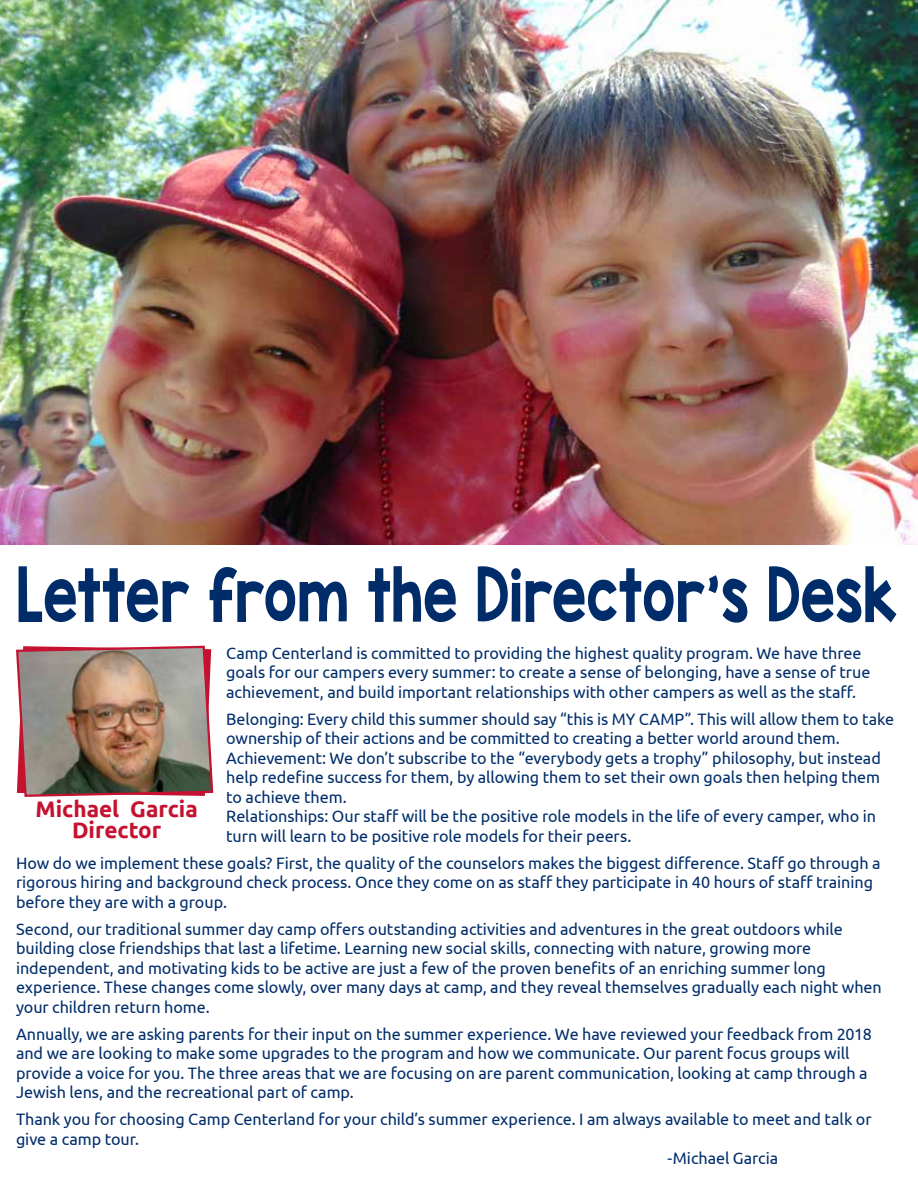
<style>
.page{position:relative;width:918px;height:1188px;background:#fff}
.page>*{position:absolute;margin:0;border:0;box-sizing:border-box;transform-origin:0 0}
.t1{font:62.85px "KG Blank Space Solid";color:#002d6a;scale:.8 1}
.t2{font:700 22.5px/21px "Ubuntu";color:#c41230;text-align:center}
.t3{font:16.5px/19.5px "Ubuntu";letter-spacing:-.005em;color:#002d6a}
</style>
<div class="page">
<img style="left:16px;top:645px;width:198px;height:152px">
<img style="left:0;top:0;width:918px;height:544px">
<h1 class="t1" style="left:17px;top:553px;width:1102px">Letter from the Director’s Desk</h1>
<p class="t3" style="left:226px;top:642px;width:646px">Camp Centerland is committed to providing the highest quality program. We have three goals for our campers every summer: to create a sense of belonging, have a sense of true achievement, and build important relationships with other campers as well as the staff.</p>
<p class="t3" style="left:226px;top:708px;width:669px">Belonging: Every child this summer should say “this is MY CAMP”. This will allow them to take ownership of their actions and be committed to creating a better world around them.<br>Achievement: We don’t subscribe to the “everybody gets a trophy” philosophy, but instead help redefine success for them, by allowing them to set their own goals then helping them to achieve them.<br>Relationships: Our staff will be the positive role models in the life of every camper, who in turn will learn to be positive role models for their peers.</p>
<p class="t3" style="left:16px;top:852px;width:866px">How do we implement these goals? First, the quality of the counselors makes the biggest difference. Staff go through a rigorous hiring and background check process. Once they come on as staff they participate in 40 hours of staff training before they are with a group.</p>
<p class="t3" style="left:16px;top:918px;width:867px">Second, our traditional summer day camp offers outstanding activities and adventures in the great outdoors while building close friendships that last a lifetime. Learning new social skills, connecting with nature, growing more independent, and motivating kids to be active are just a few of the proven benefits of an enriching summer long experience. These changes come slowly, over many days at camp, and they reveal themselves gradually each night when your children return home.</p>
<p class="t3" style="left:16px;top:1023px;width:857px">Annually, we are asking parents for their input on the summer experience. We have reviewed your feedback from 2018 and we are looking to make some upgrades to the program and how we communicate. Our parent focus groups will provide a voice for you. The three areas that we are focusing on are parent communication, looking at camp through a Jewish lens, and the recreational part of camp.</p>
<p class="t3" style="left:16px;top:1109px;width:857px">Thank you for choosing Camp Centerland for your child’s summer experience. I am always available to meet and talk or</p>
<p class="t3" style="left:16px;top:1128px;width:124px">give a camp tour.</p>
<p class="t3" style="left:668px;top:1148px;width:112px">-Michael Garcia</p>
<h2 class="t2" style="left:36px;top:798px;width:164px">Michael Garcia<br>Director</h2>
</div>
